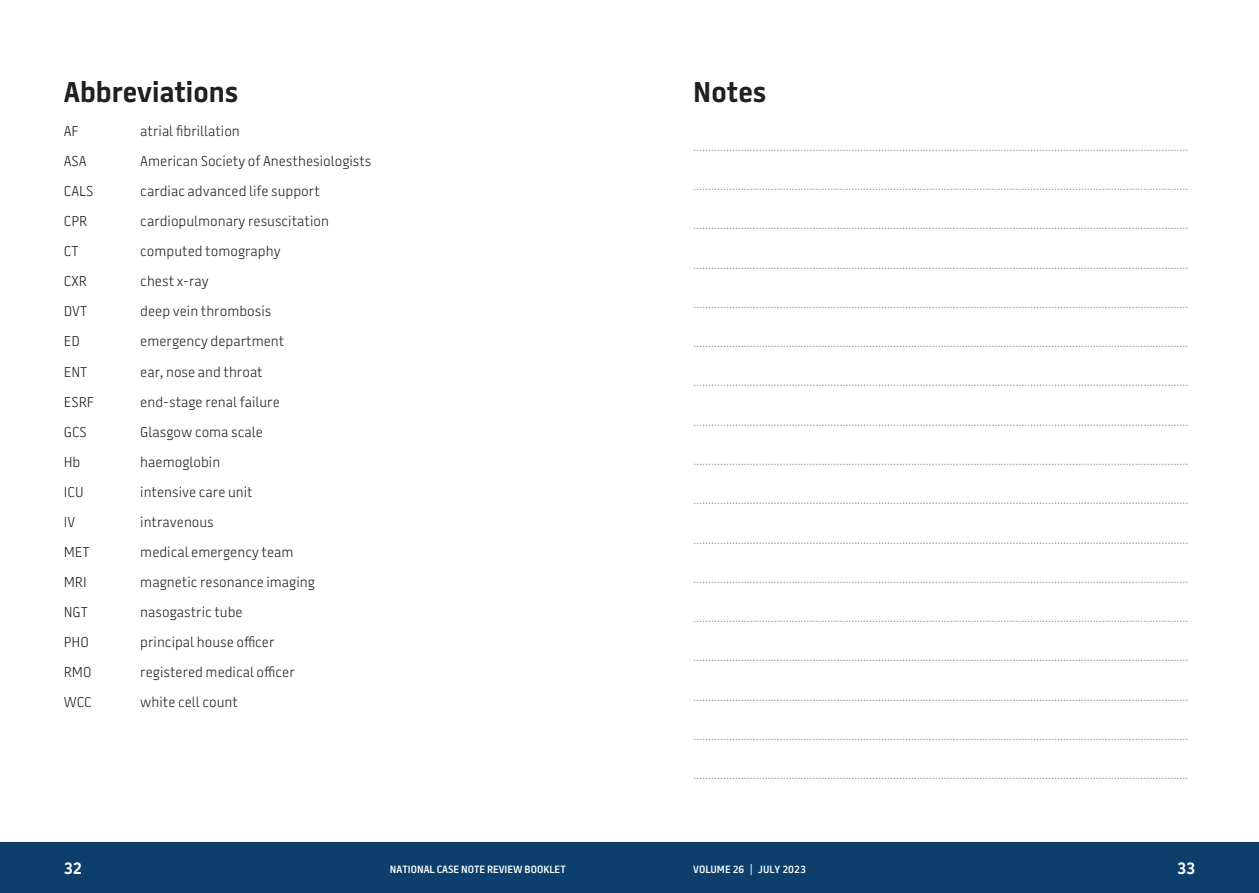
<style>
.page{position:relative;width:1259px;height:893px;background:#fff}
.page>*{position:absolute;margin:0;border:0;box-sizing:border-box;transform-origin:0 0}
.Main_Heading{font:700 28.5px "Battersea SANS";color:#231f20}
.heading_1{font:700 28.5px "Battersea SANS";color:#231f20}
.t1{font:700 16.5px "Battersea SANS";color:#fff}
.battersea_body_cop{font:300 14.25px "Battersea SANS";color:#231f20}
.battersea_body_cop-2{font:300 11.25px "Battersea SANS";color:#939598}
.t2{font:600 10.5px "Battersea SANS";color:#fff}
</style>
<div class="page">
<div style="left:0;top:842px;width:629px;height:51px;background:#0c3f6c"></div>
<div style="left:629px;top:842px;width:630px;height:51px;background:#0c3f6c"></div>
<p class="Main_Heading" style="left:64px;top:73px;width:176px">Abbreviations</p>
<p class="battersea_body_cop" style="left:64px;top:122px;width:16px">AF</p>
<p class="battersea_body_cop" style="left:140px;top:122px;width:101px">atrial fibrillation</p>
<p class="battersea_body_cop" style="left:64px;top:152px;width:24px">ASA</p>
<p class="battersea_body_cop" style="left:140px;top:152px;width:233px">American Society of Anesthesiologists</p>
<p class="battersea_body_cop" style="left:64px;top:182px;width:31px">CALS</p>
<p class="battersea_body_cop" style="left:140px;top:182px;width:181px">cardiac advanced life support</p>
<p class="battersea_body_cop" style="left:64px;top:212px;width:25px">CPR</p>
<p class="battersea_body_cop" style="left:140px;top:212px;width:190px">cardiopulmonary resuscitation</p>
<p class="battersea_body_cop" style="left:64px;top:242px;width:16px">CT</p>
<p class="battersea_body_cop" style="left:140px;top:242px;width:142px">computed tomography</p>
<p class="battersea_body_cop" style="left:64px;top:272px;width:25px">CXR</p>
<p class="battersea_body_cop" style="left:140px;top:272px;width:70px">chest x-ray</p>
<p class="battersea_body_cop" style="left:64px;top:302px;width:25px">DVT</p>
<p class="battersea_body_cop" style="left:140px;top:302px;width:133px">deep vein thrombosis</p>
<p class="battersea_body_cop" style="left:64px;top:332px;width:18px">ED</p>
<p class="battersea_body_cop" style="left:140px;top:332px;width:146px">emergency department</p>
<p class="battersea_body_cop" style="left:64px;top:362px;width:25px">ENT</p>
<p class="battersea_body_cop" style="left:140px;top:362px;width:124px">ear, nose and throat</p>
<p class="battersea_body_cop" style="left:64px;top:392px;width:32px">ESRF</p>
<p class="battersea_body_cop" style="left:140px;top:392px;width:141px">end-stage renal failure</p>
<p class="battersea_body_cop" style="left:64px;top:422px;width:25px">GCS</p>
<p class="battersea_body_cop" style="left:140px;top:422px;width:124px">Glasgow coma scale</p>
<p class="battersea_body_cop" style="left:64px;top:452px;width:18px">Hb</p>
<p class="battersea_body_cop" style="left:140px;top:452px;width:81px">haemoglobin</p>
<p class="battersea_body_cop" style="left:64px;top:482px;width:21px">ICU</p>
<p class="battersea_body_cop" style="left:140px;top:482px;width:114px">intensive care unit</p>
<p class="battersea_body_cop" style="left:64px;top:512px;width:13px">IV</p>
<p class="battersea_body_cop" style="left:140px;top:512px;width:75px">intravenous</p>
<p class="battersea_body_cop" style="left:64px;top:542px;width:27px">MET</p>
<p class="battersea_body_cop" style="left:140px;top:542px;width:155px">medical emergency team</p>
<p class="battersea_body_cop" style="left:64px;top:572px;width:24px">MRI</p>
<p class="battersea_body_cop" style="left:140px;top:572px;width:176px">magnetic resonance imaging</p>
<p class="battersea_body_cop" style="left:64px;top:602px;width:26px">NGT</p>
<p class="battersea_body_cop" style="left:140px;top:602px;width:104px">nasogastric tube</p>
<p class="battersea_body_cop" style="left:64px;top:632px;width:27px">PHO</p>
<p class="battersea_body_cop" style="left:140px;top:632px;width:136px">principal house officer</p>
<p class="battersea_body_cop" style="left:64px;top:662px;width:29px">RMO</p>
<p class="battersea_body_cop" style="left:140px;top:662px;width:156px">registered medical officer</p>
<p class="battersea_body_cop" style="left:64px;top:692px;width:30px">WCC</p>
<p class="battersea_body_cop" style="left:140px;top:692px;width:99px">white cell count</p>
<p class="heading_1" style="left:693px;top:73px;width:75px">Notes</p>
<p class="battersea_body_cop-2" style="left:693px;top:140px;width:496px">......................................................................................................................................................................</p>
<p class="battersea_body_cop-2" style="left:693px;top:179px;width:496px">......................................................................................................................................................................</p>
<p class="battersea_body_cop-2" style="left:693px;top:218px;width:496px">......................................................................................................................................................................</p>
<p class="battersea_body_cop-2" style="left:693px;top:257px;width:496px">......................................................................................................................................................................</p>
<p class="battersea_body_cop-2" style="left:693px;top:297px;width:496px">......................................................................................................................................................................</p>
<p class="battersea_body_cop-2" style="left:693px;top:336px;width:496px">......................................................................................................................................................................</p>
<p class="battersea_body_cop-2" style="left:693px;top:375px;width:496px">......................................................................................................................................................................</p>
<p class="battersea_body_cop-2" style="left:693px;top:414px;width:496px">......................................................................................................................................................................</p>
<p class="battersea_body_cop-2" style="left:693px;top:454px;width:496px">......................................................................................................................................................................</p>
<p class="battersea_body_cop-2" style="left:693px;top:493px;width:496px">......................................................................................................................................................................</p>
<p class="battersea_body_cop-2" style="left:693px;top:532px;width:496px">......................................................................................................................................................................</p>
<p class="battersea_body_cop-2" style="left:693px;top:571px;width:496px">......................................................................................................................................................................</p>
<p class="battersea_body_cop-2" style="left:693px;top:611px;width:496px">......................................................................................................................................................................</p>
<p class="battersea_body_cop-2" style="left:693px;top:650px;width:496px">......................................................................................................................................................................</p>
<p class="battersea_body_cop-2" style="left:693px;top:689px;width:496px">......................................................................................................................................................................</p>
<p class="battersea_body_cop-2" style="left:693px;top:728px;width:496px">......................................................................................................................................................................</p>
<p class="battersea_body_cop-2" style="left:693px;top:768px;width:496px">......................................................................................................................................................................</p>
<h2 class="t1" style="left:64px;top:856px;width:20px">32</h2>
<p class="t2" style="left:390px;top:862px;width:177px">NATIONAL CASE NOTE REVIEW BOOKLET</p>
<p class="t2" style="left:693px;top:862px;width:114px">VOLUME 26 | JULY 2023</p>
<h2 class="t1" style="left:1177px;top:856px;width:20px">33</h2>
</div>
